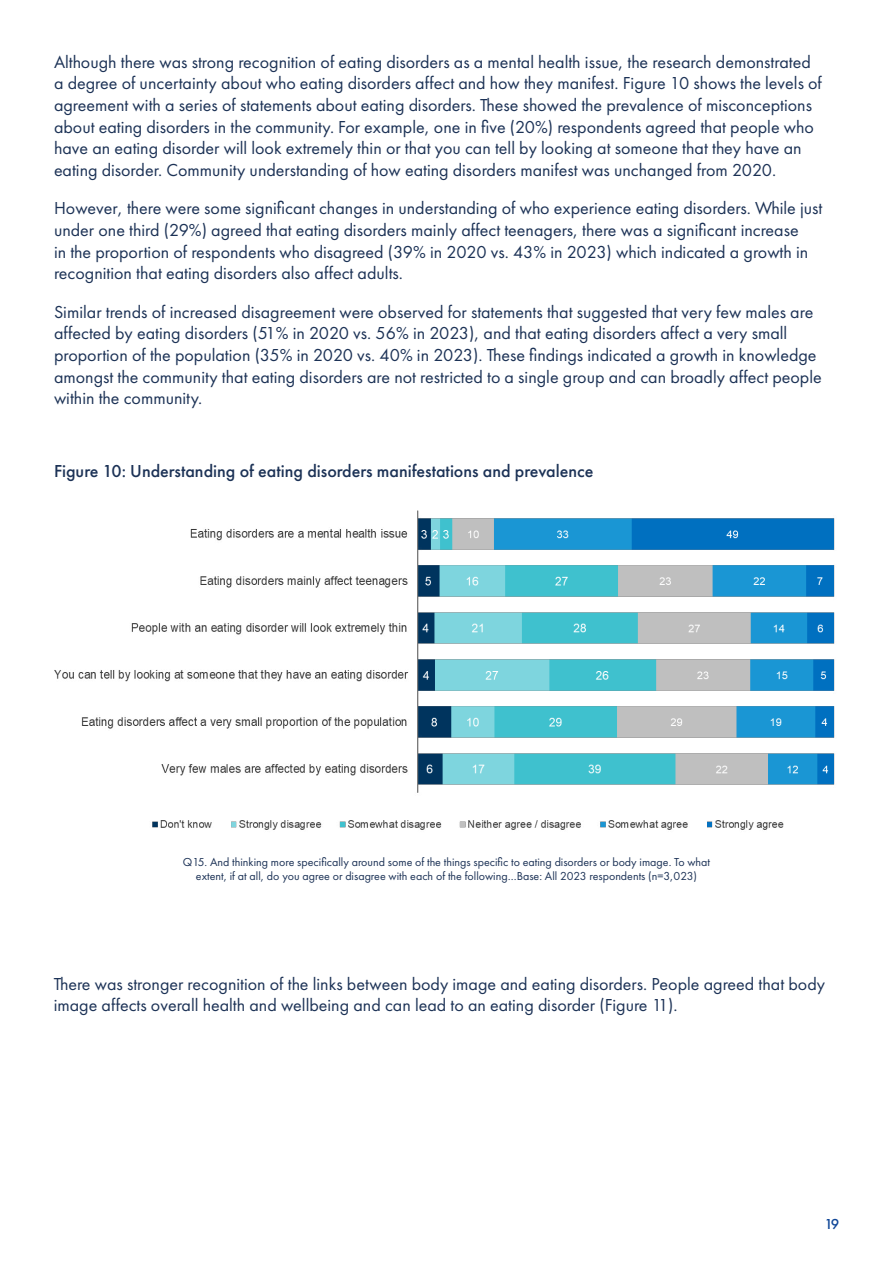
<style>
.page{position:relative;width:893px;height:1263px;background:#fff}
.page>*{position:absolute;margin:0;border:0;box-sizing:border-box;transform-origin:0 0}
.t1{font:18px/21.6px "Futura PT";color:#1c3256}
.t2{font:500 18px "Futura PT";color:#1c3256}
.t3{font:500 15px "Futura PT";color:#104798}
.t4{font:12px/14.4px "Futura PT";color:#1c3256;text-align:center}
</style>
<div class="page">
<img style="left:54px;top:510px;width:781px;height:320px">
<p class="t1" style="left:54px;top:51px;width:769px">Although there was strong recognition of eating disorders as a mental health issue, the research demonstrated a degree of uncertainty about who eating disorders affect and how they manifest. Figure 10 shows the levels of agreement with a series of statements about eating disorders. These showed the prevalence of misconceptions about eating disorders in the community. For example, one in five (20%) respondents agreed that people who have an eating disorder will look extremely thin or that you can tell by looking at someone that they have an eating disorder. Community understanding of how eating disorders manifest was unchanged from 2020.</p>
<p class="t1" style="left:54px;top:197px;width:770px">However, there were some significant changes in understanding of who experience eating disorders. While just under one third (29%) agreed that eating disorders mainly affect teenagers, there was a significant increase<br>in the proportion of respondents who disagreed (39% in 2020 vs. 43% in 2023) which indicated a growth in recognition that eating disorders also affect adults.</p>
<p class="t1" style="left:54px;top:301px;width:769px">Similar trends of increased disagreement were observed for statements that suggested that very few males are affected by eating disorders (51% in 2020 vs. 56% in 2023), and that eating disorders affect a very small proportion of the population (35% in 2020 vs. 40% in 2023). These findings indicated a growth in knowledge amongst the community that eating disorders are not restricted to a single group and can broadly affect people within the community.</p>
<p class="t2" style="left:54px;top:460px;width:541px">Figure 10: Understanding of eating disorders manifestations and prevalence</p>
<p class="t4" style="left:183px;top:855px;width:529px">Q15. And thinking more specifically around some of the things specific to eating disorders or body image. To what extent, if at all, do you agree or disagree with each of the following…Base: All 2023 respondents (n=3,023)</p>
<p class="t1" style="left:54px;top:973px;width:773px">There was stronger recognition of the links between body image and eating disorders. People agreed that body image affects overall health and wellbeing and can lead to an eating disorder (Figure 11).</p>
<p class="t3" style="left:824px;top:1215px;width:16px">19</p>
</div>
